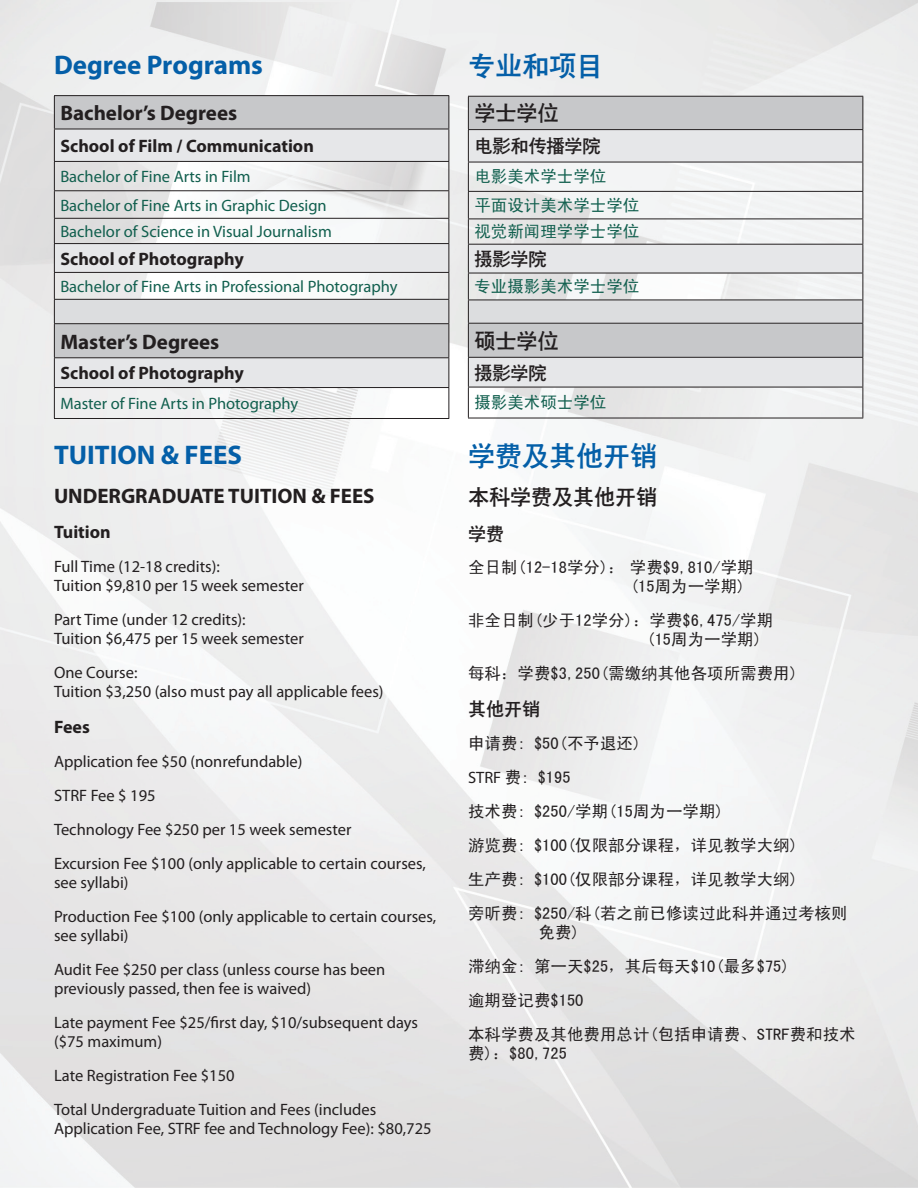
<style>
.page{position:relative;width:918px;height:1188px;background:#fff}
.page>*{position:absolute;margin:0;border:0;box-sizing:border-box;transform-origin:0 0}
.t1{font:700 27px "Myriad Pro";color:#045fa8}
.t2{font:27px "CT Cu Hei SJ";color:#045fa8}
.t3{font:700 21px "Myriad Pro";color:#231f20}
.t4{font:21px "CT Cu Hei SJ";color:#231f20}
.t5{font:700 18px "Myriad Pro";color:#231f20}
.t6{font:18px "CT Cu Hei SJ";color:#231f20}
.t7{font:16.5px/33.9px "Myriad Pro";color:#231f20}
.t8{font:16.5px/33.9px "Sim Hei";color:#231f20}
.t9{font:16.5px/28.5px "Myriad Pro";color:#115f4e}
.t10{font:16.5px/28.5px "Sim Hei";color:#115f4e}
.s1{font-family:"Myriad Pro"}
</style>
<div class="page">
<div style="left:55px;top:96px;width:393px;height:33px;background:#c7c8ca"></div>
<svg style="left:55px;top:130px;width:393px;height:257px;fill:#e6e7e9"></svg>
<div style="left:54px;top:299px;width:395px;height:25px;background:#dcdddf"></div>
<hr style="left:54px;top:95px;width:395px;height:1px;background:#231f20">
<hr style="left:54px;top:96px;width:1px;height:33px;background:#231f20">
<hr style="left:448px;top:96px;width:1px;height:33px;background:#231f20">
<hr style="left:54px;top:129px;width:395px;height:1px;background:#231f20">
<hr style="left:54px;top:129px;width:1px;height:32px;background:#231f20">
<hr style="left:448px;top:129px;width:1px;height:32px;background:#231f20">
<hr style="left:54px;top:161px;width:395px;height:1px;background:#231f20">
<hr style="left:54px;top:190px;width:395px;height:1px;background:#231f20">
<hr style="left:54px;top:218px;width:395px;height:1px;background:#231f20">
<hr style="left:54px;top:243px;width:395px;height:1px;background:#231f20">
<hr style="left:54px;top:272px;width:395px;height:1px;background:#231f20">
<hr style="left:54px;top:299px;width:395px;height:1px;background:#231f20">
<svg style="left:54px;top:162px;width:1px;height:161px"></svg>
<svg style="left:448px;top:162px;width:1px;height:161px"></svg>
<hr style="left:54px;top:323px;width:395px;height:1px;background:#231f20">
<hr style="left:54px;top:324px;width:1px;height:33px;background:#231f20">
<hr style="left:448px;top:324px;width:1px;height:33px;background:#231f20">
<hr style="left:54px;top:388px;width:1px;height:30px;background:#231f20">
<hr style="left:448px;top:388px;width:1px;height:30px;background:#231f20">
<hr style="left:54px;top:418px;width:395px;height:1px;background:#231f20">
<hr style="left:54px;top:357px;width:395px;height:1px;background:#231f20">
<svg style="left:54px;top:358px;width:1px;height:29px"></svg>
<svg style="left:448px;top:358px;width:1px;height:29px"></svg>
<hr style="left:54px;top:387px;width:395px;height:1px;background:#231f20">
<div style="left:469px;top:97px;width:393px;height:32px;background:#c7c8ca"></div>
<svg style="left:469px;top:130px;width:393px;height:257px;fill:#e6e7e9"></svg>
<div style="left:468px;top:300px;width:395px;height:23px;background:#dcdddf"></div>
<hr style="left:468px;top:96px;width:395px;height:1px;background:#231f20">
<hr style="left:468px;top:97px;width:1px;height:32px;background:#231f20">
<hr style="left:862px;top:97px;width:1px;height:32px;background:#231f20">
<hr style="left:468px;top:129px;width:395px;height:1px;background:#231f20">
<hr style="left:468px;top:130px;width:1px;height:32px;background:#231f20">
<hr style="left:862px;top:130px;width:1px;height:32px;background:#231f20">
<hr style="left:468px;top:162px;width:395px;height:1px;background:#231f20">
<hr style="left:468px;top:191px;width:395px;height:1px;background:#231f20">
<hr style="left:468px;top:219px;width:395px;height:1px;background:#231f20">
<hr style="left:468px;top:244px;width:395px;height:1px;background:#231f20">
<hr style="left:468px;top:273px;width:395px;height:1px;background:#231f20">
<hr style="left:468px;top:300px;width:395px;height:1px;background:#231f20">
<svg style="left:468px;top:162px;width:1px;height:161px"></svg>
<svg style="left:862px;top:162px;width:1px;height:161px"></svg>
<hr style="left:468px;top:323px;width:395px;height:1px;background:#231f20">
<hr style="left:468px;top:324px;width:1px;height:33px;background:#231f20">
<hr style="left:862px;top:324px;width:1px;height:33px;background:#231f20">
<hr style="left:468px;top:387px;width:1px;height:31px;background:#231f20">
<hr style="left:862px;top:387px;width:1px;height:31px;background:#231f20">
<hr style="left:468px;top:418px;width:395px;height:1px;background:#231f20">
<hr style="left:468px;top:357px;width:395px;height:1px;background:#231f20">
<svg style="left:468px;top:358px;width:1px;height:29px"></svg>
<svg style="left:862px;top:358px;width:1px;height:29px"></svg>
<hr style="left:468px;top:387px;width:395px;height:1px;background:#231f20">
<h1 class="t1" style="left:54px;top:48px;width:210px">Degree Programs</h1>
<p class="t3" style="left:60px;top:99px;width:178px">Bachelor’s Degrees</p>
<p class="t5" style="left:60px;top:134px;width:255px">School of Film / Communication</p>
<p class="t9" style="left:60px;top:162px;width:268px">Bachelor of Fine Arts in Film<br>Bachelor of Fine Arts in Graphic Design</p>
<p class="t9" style="left:60px;top:217px;width:273px">Bachelor of Science in Visual Journalism</p>
<p class="t5" style="left:60px;top:247px;width:185px">School of Photography</p>
<p class="t9" style="left:60px;top:272px;width:339px">Bachelor of Fine Arts in Professional Photography</p>
<p class="t3" style="left:60px;top:328px;width:161px">Master’s Degrees</p>
<p class="t5" style="left:60px;top:362px;width:185px">School of Photography</p>
<p class="t9" style="left:60px;top:389px;width:239px">Master of Fine Arts in Photography</p>
<h1 class="t1" style="left:54px;top:437px;width:190px">TUITION &amp; FEES</h1>
<p class="t3" style="left:54px;top:482px;width:322px">UNDERGRADUATE TUITION &amp; FEES</p>
<p class="t5" style="left:54px;top:521px;width:58px">Tuition</p>
<p class="t7" style="left:54px;top:557px;width:251px;line-height:18.9px">Full Time (12-18 credits):<br>Tuition $9,810 per 15 week semester</p>
<p class="t7" style="left:54px;top:610px;width:251px;line-height:18.9px">Part Time (under 12 credits):<br>Tuition $6,475 per 15 week semester</p>
<p class="t7" style="left:54px;top:663px;width:331px;line-height:18.9px">One Course:<br>Tuition $3,250 (also must pay all applicable fees)</p>
<p class="t5" style="left:54px;top:715px;width:37px">Fees</p>
<p class="t7" style="left:54px;top:744px;width:373px">Application fee $50 (nonrefundable)<br>STRF Fee $ 195<br>Technology Fee $250 per 15 week semester<br>Excursion Fee $100 (only applicable to certain courses,</p>
<p class="t7" style="left:54px;top:865px;width:384px">see syllabi)<br>Production Fee $100 (only applicable to certain courses,</p>
<p class="t7" style="left:54px;top:918px;width:333px">see syllabi)<br>Audit Fee $250 per class (unless course has been</p>
<p class="t7" style="left:54px;top:971px;width:366px">previously passed, then fee is waived)<br>Late payment Fee $25/first day, $10/subsequent days</p>
<p class="t7" style="left:54px;top:1024px;width:324px">($75 maximum)<br>Late Registration Fee $150<br>Total Undergraduate Tuition and Fees (includes</p>
<p class="t7" style="left:54px;top:1111px;width:379px">Application Fee, STRF fee and Technology Fee): $80,725</p>
<h1 class="t2" style="left:468px;top:52px;width:136px">专业和项目</h1>
<p class="t4" style="left:474px;top:103px;width:85px">学士学位</p>
<p class="t6" style="left:474px;top:137px;width:127px">电影和传播学院</p>
<p class="t10" style="left:474px;top:162px;width:166px">电影美术学士学位<br>平面设计美术学士学位</p>
<p class="t10" style="left:474px;top:217px;width:166px">视觉新闻理学学士学位</p>
<p class="t6" style="left:474px;top:250px;width:73px">摄影学院</p>
<p class="t10" style="left:474px;top:272px;width:166px">专业摄影美术学士学位</p>
<p class="t4" style="left:474px;top:330px;width:85px">硕士学位</p>
<p class="t6" style="left:474px;top:363px;width:73px">摄影学院</p>
<p class="t10" style="left:474px;top:388px;width:133px">摄影美术硕士学位</p>
<h1 class="t2" style="left:468px;top:442px;width:190px">学费及其他开销</h1>
<p class="t4" style="left:468px;top:486px;width:190px">本科学费及其他开销</p>
<p class="t6" style="left:468px;top:524px;width:37px">学费</p>
<p class="t8" style="left:630px;top:558px;width:125px;line-height:18.9px;text-indent:-162px">全日制(12-18学分)： 学费$9,810/学期(15周为一学期)</p>
<p class="t8" style="left:646px;top:611px;width:128px;line-height:18.9px;text-indent:-178px">非全日制(少于12学分)：学费$6,475/学期(15周为一学期)</p>
<p class="t8" style="left:468px;top:657px;width:331px">每科：学费$3,250(需缴纳其他各项所需费用)</p>
<p class="t6" style="left:468px;top:700px;width:73px">其他开销</p>
<p class="t8" style="left:468px;top:726px;width:381px">申请费: $50(不予退还)<br><span class="s1">STRF</span> 费: $195<br>技术费: $250/学期(15周为一学期)<br>游览费: $100(仅限部分课程，详见教学大纲)<br>生产费: $100(仅限部分课程，详见教学大纲)<br>旁听费: $250/科(若之前已修读过此科并通过考核则</p>
<p class="t8" style="left:468px;top:915px;width:389px;text-indent:71px">免费)<br>滞纳金: 第一天$25，其后每天$10(最多$75)<br>逾期登记费$150<br>本科学费及其他费用总计(包括申请费、STRF费和技术</p>
<p class="t8" style="left:468px;top:1036px;width:100px">费)：$80,725</p>
</div>
